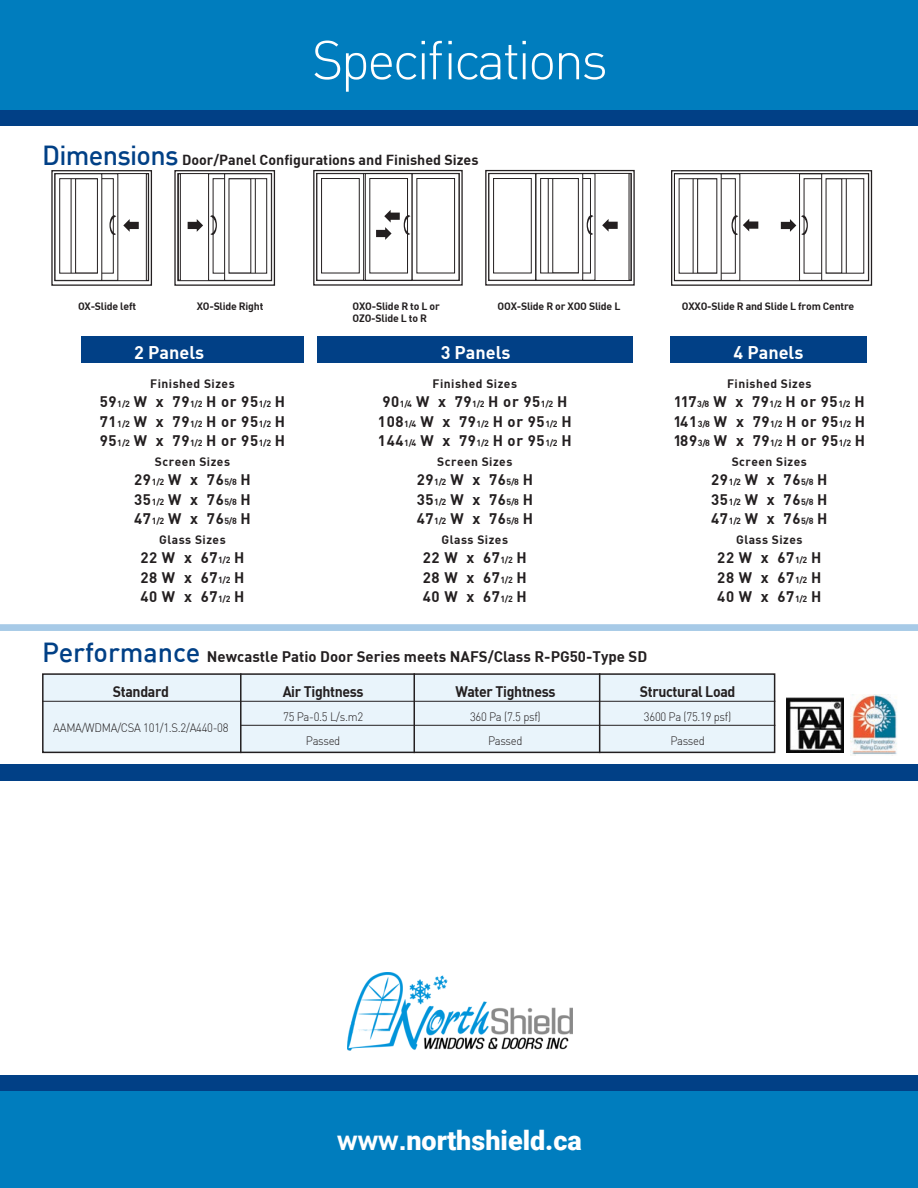
<style>
.page{position:relative;width:918px;height:1188px;background:#fff}
.page>*{position:absolute;margin:0;border:0;box-sizing:border-box;transform-origin:0 0}
.t1{font:300 54px "DIN";letter-spacing:-.05em;color:#fff}
.t2{font:900 27px "Roboto";color:#fff}
.t3{font:18px "DIN Bold";color:#fff}
.t4{font:15px "DIN Bold";color:#231f20}
.t5{font:15px "DIN Bold";letter-spacing:-.025em;color:#231f20;scale:.94 1}
.t6{font:14.25px "DIN Bold";color:#231f20}
.t7{font:12px "DIN Bold";letter-spacing:.04em;color:#231f20}
.t8{font:300 12px "DIN";letter-spacing:-.025em;color:#231f20;scale:.94 1}
.t9{font:10.5px "DIN Bold";letter-spacing:-.02em;color:#231f20}
.s1{font-family:"DIN";font-weight:500;font-size:27px;color:#014086}
.s2{font-size:8.7px}
.s3{font-family:"DIN Bold";font-weight:400}
</style>
<div class="page">
<hr style="left:917px;top:0;width:1px;height:436px;background:#007dbe">
<div style="left:0;top:0;width:918px;height:110px;background:#007dbe"></div>
<div style="left:0;top:1079px;width:918px;height:109px;background:#007dbe"></div>
<div style="left:0;top:1075px;width:918px;height:16px;background:#014086"></div>
<div style="left:0;top:110px;width:918px;height:16px;background:#014086"></div>
<svg style="left:602px;top:219px;width:16px;height:13px"></svg>
<div style="left:51px;top:170px;width:101px;height:116px;border:1px solid #231f20"></div>
<div style="left:174px;top:170px;width:101px;height:116px;border:1px solid #231f20"></div>
<div style="left:146px;top:173px;width:3px;height:108px;border:1px solid #231f20"></div>
<div style="left:178px;top:173px;width:3px;height:107px;border:1px solid #231f20"></div>
<div style="left:313px;top:170px;width:150px;height:116px;border:1px solid #231f20"></div>
<svg style="left:316px;top:173px;width:144px;height:108px"></svg>
<div style="left:485px;top:170px;width:150px;height:116px;border:1px solid #231f20"></div>
<div style="left:488px;top:173px;width:144px;height:108px;border:1px solid #231f20"></div>
<svg style="left:488px;top:173px;width:108px;height:108px"></svg>
<div style="left:671px;top:170px;width:201px;height:116px;border:1px solid #231f20"></div>
<svg style="left:781px;top:173px;width:88px;height:108px"></svg>
<svg style="left:674px;top:173px;width:84px;height:108px"></svg>
<svg style="left:54px;top:173px;width:85px;height:108px"></svg>
<svg style="left:188px;top:173px;width:84px;height:108px"></svg>
<div style="left:0;top:764px;width:918px;height:16px;background:#014086"></div>
<img style="left:787px;top:698px;width:57px;height:55px">
<img style="left:851px;top:694px;width:46px;height:61px">
<div style="left:81px;top:337px;width:223px;height:26px;background:#014086"></div>
<div style="left:670px;top:337px;width:197px;height:26px;background:#014086"></div>
<div style="left:317px;top:337px;width:316px;height:26px;background:#014086"></div>
<div style="left:0;top:624px;width:918px;height:7px;background:#a7cae7"></div>
<div style="left:43px;top:674px;width:732px;height:78px;background:#e9f4fb"></div>
<div style="left:42px;top:673px;width:733px;height:80px;border:2px solid #231f20"></div>
<hr style="left:240px;top:673px;width:2px;height:80px;background:#231f20">
<hr style="left:414px;top:673px;width:1px;height:80px;background:#231f20">
<hr style="left:599px;top:673px;width:1px;height:80px;background:#231f20">
<hr style="left:42px;top:701px;width:733px;height:1px;background:#231f20">
<hr style="left:241px;top:725px;width:534px;height:1px;background:#231f20">
<img style="left:347px;top:973px;width:226px;height:78px">
<p class="t1" style="left:312px;top:27px;width:298px">Specifications</p>
<p class="t6" style="left:42px;top:150px;width:438px"><span class="s1">Dimensions</span> Door/Panel Configurations and Finished Sizes</p>
<p class="t9" style="left:78px;top:299px;width:60px">OX-Slide left</p>
<p class="t9" style="left:197px;top:299px;width:68px">XO-Slide Right</p>
<p class="t9" style="left:353px;top:299px;width:89px">OXO-Slide R to L or</p>
<p class="t9" style="left:353px;top:311px;width:76px">OZO-Slide L to R</p>
<p class="t9" style="left:498px;top:299px;width:124px">OOX-Slide R or XOO Slide L</p>
<p class="t9" style="left:682px;top:299px;width:174px">OXXO-Slide R and Slide L from Centre</p>
<p class="t3" style="left:134px;top:341px;width:71px">2 Panels</p>
<p class="t3" style="left:441px;top:341px;width:71px">3 Panels</p>
<p class="t3" style="left:734px;top:341px;width:71px">4 Panels</p>
<p class="t7" style="left:150px;top:375px;width:86px">Finished Sizes</p>
<p class="t4" style="left:100px;top:392px;width:187px">59<span class="s2">1/2</span> W x 79<span class="s2">1/2</span> H or 95<span class="s2">1/2</span> H</p>
<p class="t4" style="left:100px;top:411px;width:187px">71<span class="s2">1/2</span> W x 79<span class="s2">1/2</span> H or 95<span class="s2">1/2</span> H</p>
<p class="t4" style="left:100px;top:431px;width:187px">95<span class="s2">1/2</span> W x 79<span class="s2">1/2</span> H or 95<span class="s2">1/2</span> H</p>
<p class="t7" style="left:155px;top:453px;width:77px">Screen Sizes</p>
<p class="t4" style="left:134px;top:470px;width:118px">29<span class="s2">1/2</span> W x 76<span class="s2">5/8</span> H</p>
<p class="t4" style="left:134px;top:489px;width:118px">35<span class="s2">1/2</span> W x 76<span class="s2">5/8</span> H</p>
<p class="t4" style="left:134px;top:509px;width:118px">47<span class="s2">1/2</span> W x 76<span class="s2">5/8</span> H</p>
<p class="t7" style="left:159px;top:531px;width:68px">Glass Sizes</p>
<p class="t4" style="left:140px;top:548px;width:106px">22 W x 67<span class="s2">1/2</span> H</p>
<p class="t4" style="left:140px;top:567px;width:106px">28 W x 67<span class="s2">1/2</span> H</p>
<p class="t4" style="left:140px;top:587px;width:106px">40 W x 67<span class="s2">1/2</span> H</p>
<p class="t7" style="left:433px;top:375px;width:86px">Finished Sizes</p>
<p class="t4" style="left:382px;top:392px;width:186px">90<span class="s2">1/4</span> W x 79<span class="s2">1/2</span> H or 95<span class="s2">1/2</span> H</p>
<p class="t4" style="left:378px;top:411px;width:195px">108<span class="s2">1/4</span> W x 79<span class="s2">1/2</span> H or 95<span class="s2">1/2</span> H</p>
<p class="t4" style="left:378px;top:431px;width:195px">144<span class="s2">1/4</span> W x 79<span class="s2">1/2</span> H or 95<span class="s2">1/2</span> H</p>
<p class="t7" style="left:437px;top:453px;width:77px">Screen Sizes</p>
<p class="t4" style="left:417px;top:470px;width:118px">29<span class="s2">1/2</span> W x 76<span class="s2">5/8</span> H</p>
<p class="t4" style="left:417px;top:489px;width:118px">35<span class="s2">1/2</span> W x 76<span class="s2">5/8</span> H</p>
<p class="t4" style="left:417px;top:509px;width:118px">47<span class="s2">1/2</span> W x 76<span class="s2">5/8</span> H</p>
<p class="t7" style="left:442px;top:531px;width:68px">Glass Sizes</p>
<p class="t4" style="left:423px;top:548px;width:106px">22 W x 67<span class="s2">1/2</span> H</p>
<p class="t4" style="left:423px;top:567px;width:106px">28 W x 67<span class="s2">1/2</span> H</p>
<p class="t4" style="left:423px;top:587px;width:106px">40 W x 67<span class="s2">1/2</span> H</p>
<p class="t7" style="left:727px;top:375px;width:86px">Finished Sizes</p>
<p class="t4" style="left:674px;top:392px;width:192px">117<span class="s2">3/8</span> W x 79<span class="s2">1/2</span> H or 95<span class="s2">1/2</span> H</p>
<p class="t4" style="left:673px;top:411px;width:193px">141<span class="s2">3/8</span> W x 79<span class="s2">1/2</span> H or 95<span class="s2">1/2</span> H</p>
<p class="t4" style="left:673px;top:431px;width:193px">189<span class="s2">3/8</span> W x 79<span class="s2">1/2</span> H or 95<span class="s2">1/2</span> H</p>
<p class="t7" style="left:732px;top:453px;width:77px">Screen Sizes</p>
<p class="t4" style="left:711px;top:470px;width:118px">29<span class="s2">1/2</span> W x 76<span class="s2">5/8</span> H</p>
<p class="t4" style="left:711px;top:489px;width:118px">35<span class="s2">1/2</span> W x 76<span class="s2">5/8</span> H</p>
<p class="t4" style="left:711px;top:509px;width:118px">47<span class="s2">1/2</span> W x 76<span class="s2">5/8</span> H</p>
<p class="t7" style="left:736px;top:531px;width:68px">Glass Sizes</p>
<p class="t4" style="left:717px;top:548px;width:106px">22 W x 67<span class="s2">1/2</span> H</p>
<p class="t4" style="left:717px;top:567px;width:106px">28 W x 67<span class="s2">1/2</span> H</p>
<p class="t4" style="left:717px;top:587px;width:106px">40 W x 67<span class="s2">1/2</span> H</p>
<p class="t4" style="left:42px;top:647px;width:607px"><span class="s1">Performance</span> Newcastle Patio Door Series meets NAFS/Class R-PG50-Type SD</p>
<p class="t5" style="left:113px;top:681px;width:61px">Standard</p>
<p class="t8" style="left:53px;top:721px;width:188px">AAMA/WDMA/CSA 101/1.S.2/A440-08</p>
<p class="t5" style="left:640px;top:681px;width:103px">Structural Load</p>
<p class="t8" style="left:644px;top:709px;width:94px">3600 Pa (75.19 psf)</p>
<p class="t8" style="left:670px;top:733px;width:38px">Passed</p>
<p class="t5" style="left:283px;top:681px;width:88px">Air Tightness</p>
<p class="t8" style="left:283px;top:709px;width:87px">75 Pa-0.5 L/s.m2</p>
<p class="t8" style="left:306px;top:733px;width:38px">Passed</p>
<p class="t5" style="left:455px;top:681px;width:108px">Water Tightness</p>
<p class="t8" style="left:470px;top:709px;width:77px">360 Pa (7.5 psf)</p>
<p class="t8" style="left:488px;top:733px;width:38px">Passed</p>
<p class="t2" style="left:337px;top:1122px;width:246px"><span class="s3">www.</span>northshield.ca</p>
</div>
